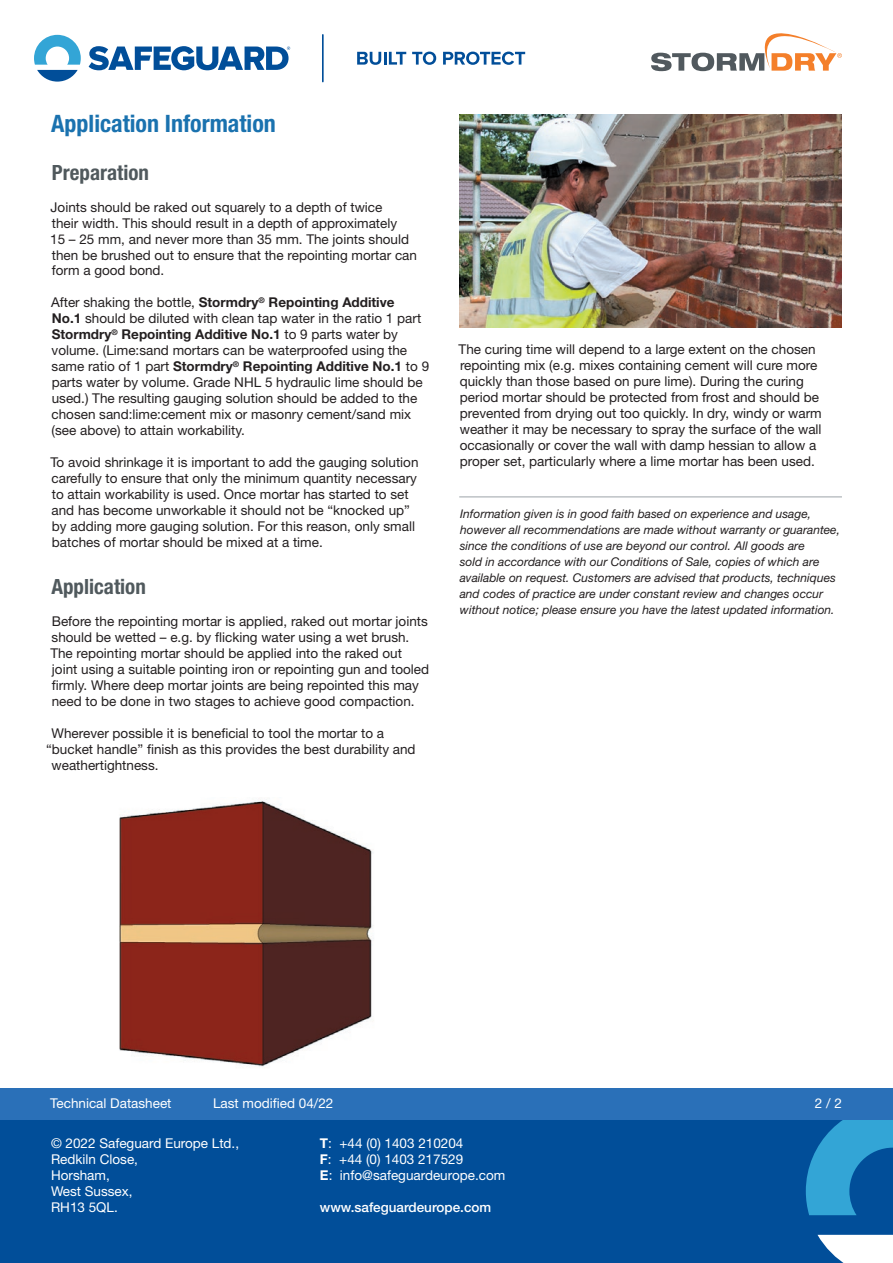
<style>
.page{position:relative;width:893px;height:1263px;background:#fff}
.page>*{position:absolute;margin:0;border:0;box-sizing:border-box;transform-origin:0 0}
.t1{font:700 condensed 24px "Helvetica Neue LT Std";color:#1a72af}
.t2{font:700 condensed 21px "Helvetica Neue LT Std";color:#50595d}
.t3{font:13.5px/15.9px "Helvetica Neue LT Std";color:#231f20}
.t4{font:13.5px/15.9px "Helvetica Neue LT Std";color:#fff}
.t5{font:500 13.5px "Helvetica Neue LT Std";color:#fff}
.t6{font:italic 12px/15.9px "Helvetica Neue LT Std";color:#231f20}
.s1{font-weight:700}
</style>
<div class="page">
<div style="left:0;top:1103px;width:893px;height:160px;background:#014e99"></div>
<svg style="left:817px;top:1235px;width:76px;height:28px;background:#d7e3ef"></svg>
<svg style="left:806px;top:1119px;width:87px;height:96px"></svg>
<div style="left:0;top:1087px;width:893px;height:32px;background:#2a70b8"></div>
<svg style="left:357px;top:52px;width:49px;height:13px"></svg>
<svg style="left:412px;top:52px;width:24px;height:13px"></svg>
<svg style="left:443px;top:52px;width:82px;height:13px"></svg>
<svg style="left:89px;top:46px;width:201px;height:24px"></svg>
<svg style="left:34px;top:35px;width:47px;height:47px"></svg>
<hr style="left:322px;top:35px;width:2px;height:47px;background:#014e99">
<svg style="left:651px;top:33px;width:191px;height:38px"></svg>
<img style="left:459px;top:115px;width:383px;height:212px">
<hr style="left:459px;top:496px;width:383px;height:2px;background:#bdc2c5">
<img style="left:119px;top:801px;width:254px;height:266px">
<h1 class="t1" style="left:51px;top:109px;width:226px">Application Information</h1>
<h2 class="t2" style="left:52px;top:160px;width:99px">Preparation</h2>
<p class="t3" style="left:50px;top:199px;width:368px">Joints should be raked out squarely to a depth of twice<br>their width. This should result in a depth of approximately<br>15 – 25 mm, and never more than 35 mm. The joints should then be brushed out to ensure that the repointing mortar can form a good bond.</p>
<p class="t3" style="left:51px;top:294px;width:380px">After shaking the bottle, <span class="s1">Stormdry</span><sup>®</sup> <span class="s1">Repointing Additive<br>No.1</span> should be diluted with clean tap water in the ratio 1 part <span class="s1">Stormdry</span><sup>®</sup> <span class="s1">Repointing Additive No.1</span> to 9 parts water by volume. (Lime:sand mortars can be waterproofed using the same ratio of 1 part <span class="s1">Stormdry</span><sup>®</sup> <span class="s1">Repointing Additive No.1</span> to 9 parts water by volume. Grade NHL 5 hydraulic lime should be used.) The resulting gauging solution should be added to the chosen sand:lime:cement mix or masonry cement/sand mix (see above) to attain workability.</p>
<p class="t3" style="left:50px;top:454px;width:370px">To avoid shrinkage it is important to add the gauging solution carefully to ensure that only the minimum quantity necessary to attain workability is used. Once mortar has started to set and has become unworkable it should not be “knocked up” by adding more gauging solution. For this reason, only small batches of mortar should be mixed at a time.</p>
<h2 class="t2" style="left:51px;top:574px;width:96px">Application</h2>
<p class="t3" style="left:50px;top:613px;width:380px">Before the repointing mortar is applied, raked out mortar joints should be wetted – e.g. by flicking water using a wet brush.<br>The repointing mortar should be applied into the raked out joint using a suitable pointing iron or repointing gun and tooled firmly. Where deep mortar joints are being repointed this may need to be done in two stages to achieve good compaction.</p>
<p class="t3" style="left:52px;top:725px;width:334px">Wherever possible it is beneficial to tool the mortar to a</p>
<p class="t3" style="left:46px;top:741px;width:371px">“bucket handle” finish as this provides the best durability and</p>
<p class="t3" style="left:52px;top:757px;width:109px">weathertightness.</p>
<p class="t3" style="left:459px;top:341px;width:365px">The curing time will depend to a large extent on the chosen repointing mix (e.g. mixes containing cement will cure more quickly than those based on pure lime). During the curing period mortar should be protected from frost and should be prevented from drying out too quickly. In dry, windy or warm weather it may be necessary to spray the surface of the wall occasionally or cover the wall with damp hessian to allow a proper set, particularly where a lime mortar has been used.</p>
<p class="t6" style="left:460px;top:505px;width:382px">Information given is in good faith based on experience and usage, however all recommendations are made without warranty or guarantee, since the conditions of use are beyond our control. All goods are<br>sold in accordance with our Conditions of Sale, copies of which are available on request. Customers are advised that products, techniques and codes of practice are under constant review and changes occur without notice; please ensure you have the latest updated information.</p>
<p class="t4" style="left:50px;top:1095px;width:123px">Technical Datasheet</p>
<p class="t4" style="left:213px;top:1095px;width:122px">Last modified 04/22</p>
<p class="t4" style="left:815px;top:1095px;width:29px">2 / 2</p>
<p class="t4" style="left:51px;top:1135px;width:190px">© 2022 Safeguard Europe Ltd.,<br>Redkiln Close,<br>Horsham,<br>West Sussex,<br>RH13 5QL.</p>
<p class="t4" style="left:320px;top:1135px;width:187px"><span class="s1">T</span>: +44 (0) 1403 210204<br><span class="s1">F</span>: +44 (0) 1403 217529<br><span class="s1">E</span>: info@safeguardeurope.com</p>
<p class="t5" style="left:320px;top:1199px;width:173px">www.safeguardeurope.com</p>
</div>
